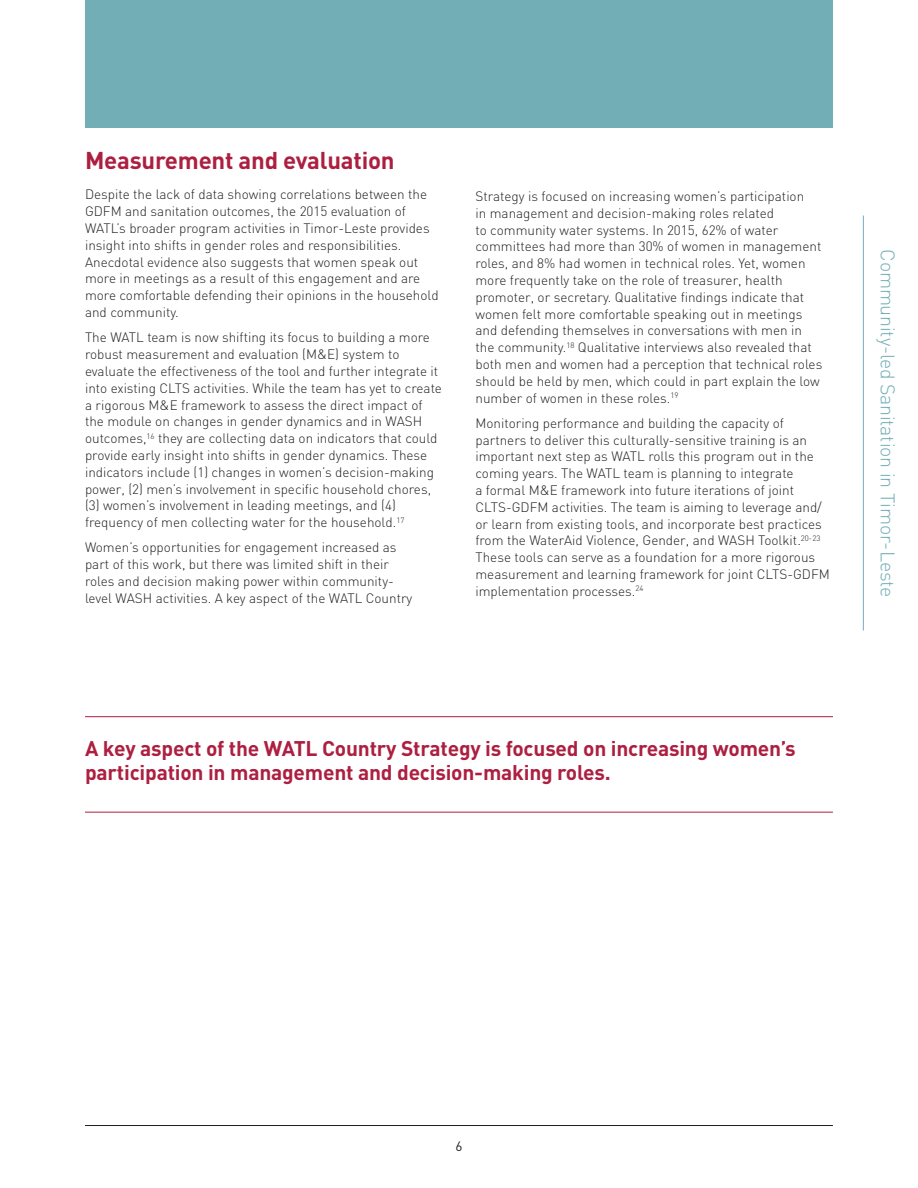
<style>
.page{position:relative;width:918px;height:1188px;background:#fff}
.page>*{position:absolute;margin:0;border:0;box-sizing:border-box;transform-origin:0 0}
._01__Body_Copy{font:700 24px "DIN";letter-spacing:-.01em;color:#ad1f40}
.t1{font:700 21px/24px "DIN";letter-spacing:-.01em;color:#ad1f40}
.t2{font:300 19.5px "DIN";letter-spacing:-.01em;color:#72aeb6}
._01__Body_Copy-2{font:300 13.5px/16.8px "DIN";color:#231f20}
.t3{font:13.5px "DIN";color:#231f20}
</style>
<div class="page">
<hr style="left:85px;top:1125px;width:748px;height:1px;background:#231f20">
<hr style="left:863px;top:216px;width:1px;height:415px;background:#72aeb6">
<hr style="left:85px;top:716px;width:748px;height:1px;background:#ad1f40">
<hr style="left:85px;top:812px;width:748px;height:1px;background:#ad1f40">
<div style="left:85px;top:0;width:748px;height:128px;background:#72aeb6"></div>
<p class="_01__Body_Copy" style="left:85px;top:144px;width:311px">Measurement and evaluation</p>
<p class="_01__Body_Copy-2" style="left:85px;top:186px;width:355px">Despite the lack of data showing correlations between the GDFM and sanitation outcomes, the 2015 evaluation of WATL’s broader program activities in Timor-Leste provides insight into shifts in gender roles and responsibilities.<br>Anecdotal evidence also suggests that women speak out more in meetings as a result of this engagement and are more comfortable defending their opinions in the household and community.</p>
<p class="_01__Body_Copy-2" style="left:85px;top:329px;width:358px">The WATL team is now shifting its focus to building a more robust measurement and evaluation (M&amp;E) system to evaluate the effectiveness of the tool and further integrate it into existing CLTS activities. While the team has yet to create a rigorous M&amp;E framework to assess the direct impact of the module on changes in gender dynamics and in WASH outcomes,<sup>16</sup> they are collecting data on indicators that could provide early insight into shifts in gender dynamics. These indicators include (1) changes in women’s decision-making power, (2) men’s involvement in specific household chores, (3) women’s involvement in leading meetings, and (4) frequency of men collecting water for the household.<sup>17</sup></p>
<p class="_01__Body_Copy-2" style="left:85px;top:539px;width:329px">Women’s opportunities for engagement increased as part of this work, but there was limited shift in their roles and decision making power within community&shy;level WASH activities. A key aspect of the WATL Country</p>
<p class="_01__Body_Copy-2" style="left:475px;top:188px;width:348px">Strategy is focused on increasing women’s participation<br>in management and decision-making roles related<br>to community water systems. In 2015, 62% of water committees had more than 30% of women in management roles, and 8% had women in technical roles. Yet, women more frequently take on the role of treasurer, health promoter, or secretary. Qualitative findings indicate that women felt more comfortable speaking out in meetings and defending themselves in conversations with men in the community.<sup>18</sup> Qualitative interviews also revealed that both men and women had a perception that technical roles should be held by men, which could in part explain the low number of women in these roles.<sup>19</sup></p>
<p class="_01__Body_Copy-2" style="left:475px;top:414px;width:356px">Monitoring performance and building the capacity of partners to deliver this culturally-sensitive training is an important next step as WATL rolls this program out in the coming years. The WATL team is planning to integrate<br>a formal M&amp;E framework into future iterations of joint CLTS-GDFM activities. The team is aiming to leverage and/ or learn from existing tools, and incorporate best practices from the WaterAid Violence, Gender, and WASH Toolkit.<sup>20-23<br></sup>These tools can serve as a foundation for a more rigorous measurement and learning framework for joint CLTS-GDFM implementation processes.<sup>24</sup></p>
<h3 class="t2" style="left:900px;top:249px;width:349px;rotate:90deg">Community-led Sanitation in Timor-Leste</h3>
<p class="t1" style="left:85px;top:736px;width:712px">A key aspect of the WATL Country Strategy is focused on increasing women’s participation in management and decision-making roles.</p>
<p class="t3" style="left:455px;top:1138px;width:9px">6</p>
</div>
